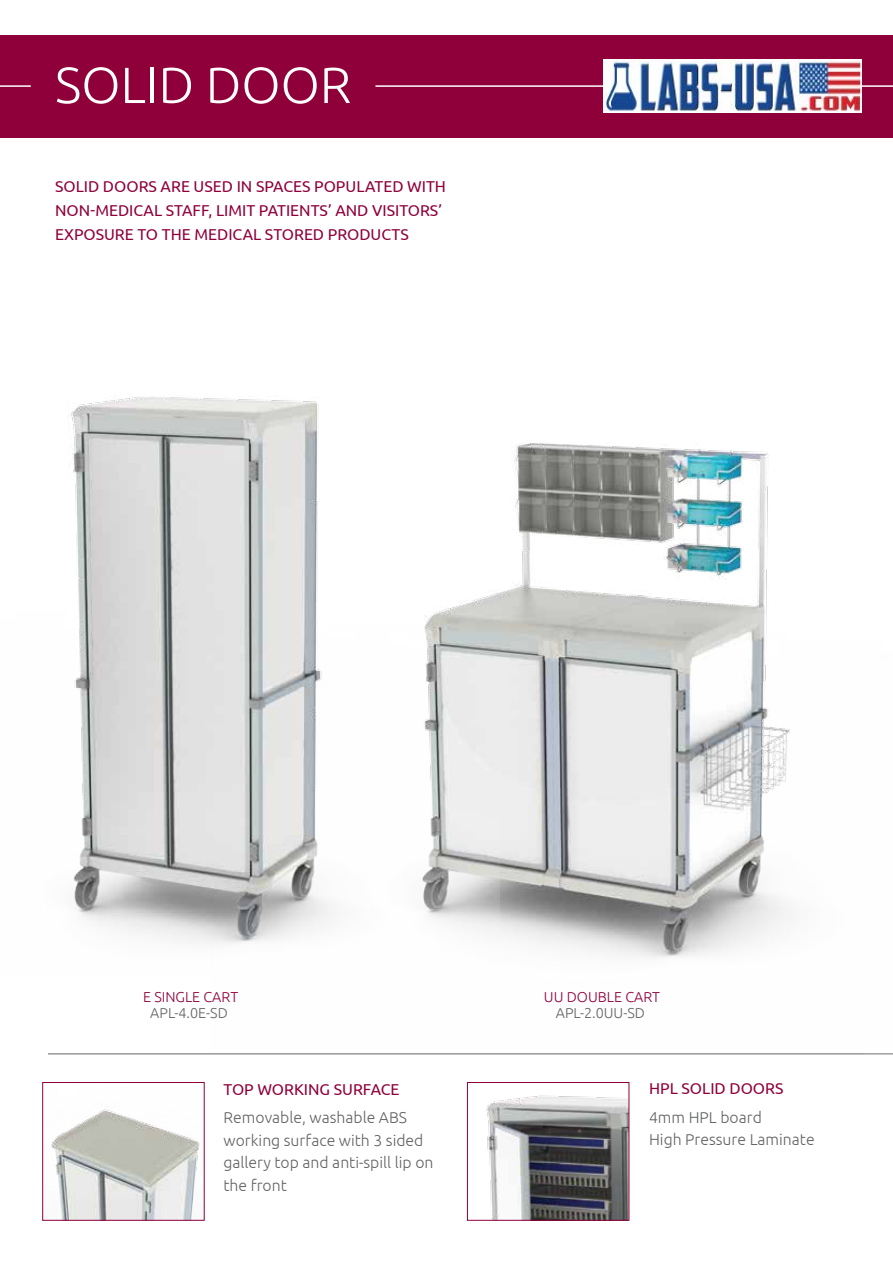
<style>
.page{position:relative;width:893px;height:1263px;background:#fff}
.page>*{position:absolute;margin:0;border:0;box-sizing:border-box;transform-origin:0 0}
.t1{font:300 50.7px "Ubuntu";color:#fff}
.t2{font:15.75px/24px "Ubuntu";color:#8f003a}
.t3{font:300 15.75px/22.5px "Ubuntu";color:#636466}
.t4{font:300 14.4px "Ubuntu";color:#8f003a}
.t5{font:300 14.4px "Ubuntu";color:#636466}
</style>
<div class="page">
<img style="left:499px;top:443px;width:292px;height:515px">
<div style="left:0;top:35px;width:893px;height:102px;background:#8f003a"></div>
<hr style="left:375px;top:85px;width:518px;height:2px;background:#fff">
<hr style="left:0;top:85px;width:31px;height:2px;background:#fff">
<hr style="left:48px;top:1053px;width:845px;height:1px;background:#636466">
<img style="left:71px;top:397px;width:428px;height:547px">
<img style="left:51px;top:1109px;width:149px;height:109px">
<div style="left:42px;top:1082px;width:162px;height:138px;border:1px solid #8f003a"></div>
<img style="left:486px;top:1095px;width:141px;height:123px">
<div style="left:467px;top:1082px;width:162px;height:138px;border:1px solid #8f003a"></div>
<img style="left:604px;top:60px;width:258px;height:53px">
<h1 class="t1" style="left:55px;top:54px;width:298px">SOLID DOOR</h1>
<p class="t2" style="left:55px;top:174px;width:392px">SOLID DOORS ARE USED IN SPACES POPULATED WITH<br>NON-MEDICAL STAFF, LIMIT PATIENTS’ AND VISITORS’<br>EXPOSURE TO THE MEDICAL STORED PRODUCTS</p>
<p class="t4" style="left:143px;top:988px;width:97px">E SINGLE CART</p>
<p class="t5" style="left:150px;top:1004px;width:79px">APL-4.0E-SD</p>
<p class="t2" style="left:224px;top:1077px;width:178px">TOP WORKING SURFACE</p>
<p class="t3" style="left:224px;top:1106px;width:211px">Removable, washable ABS working surface with 3 sided gallery top and anti-spill lip on the front</p>
<p class="t4" style="left:544px;top:988px;width:118px">UU DOUBLE CART</p>
<p class="t5" style="left:556px;top:1004px;width:91px">APL-2.0UU-SD</p>
<p class="t2" style="left:649px;top:1076px;width:136px">HPL SOLID DOORS</p>
<p class="t3" style="left:649px;top:1105px;width:167px">4mm HPL board<br>High Pressure Laminate</p>
</div>
